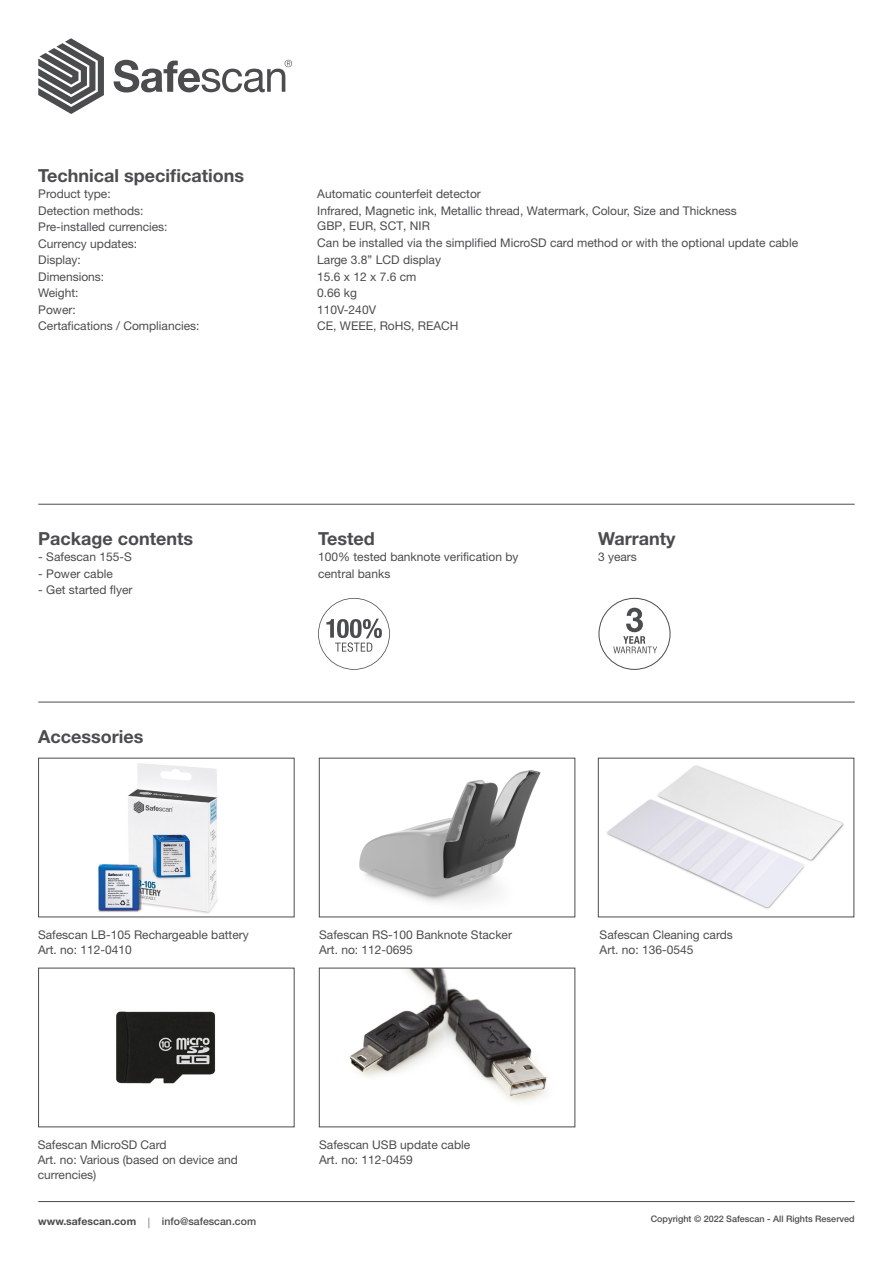
<style>
.page{position:relative;width:893px;height:1263px;background:#fff}
.page>*{position:absolute;margin:0;border:0;box-sizing:border-box;transform-origin:0 0}
.t1{font:700 18px "Helvetica Neue LT Std";color:#4b4c4d}
.t2{font:12px/16.5px "Helvetica Neue LT Std";color:#4b4c4d}
.Art_no{font:500 10.5px "Helvetica Neue LT Std";color:#4b4c4d}
.Art_no-2{font:700 10.5px "Helvetica Neue LT Std";color:#4b4c4d}
.Art_no-3{font:500 9px "Helvetica Neue LT Std";color:#4b4c4d}
.s1{font-weight:300}
</style>
<div class="page">
<hr style="left:38px;top:504px;width:817px;height:1px;background:#4b4c4d">
<hr style="left:38px;top:1201px;width:817px;height:1px;background:#4b4c4d">
<hr style="left:38px;top:702px;width:817px;height:1px;background:#4b4c4d">
<svg style="left:38px;top:38px;width:66px;height:76px"></svg>
<svg style="left:114px;top:60px;width:178px;height:33px"></svg>
<img style="left:98px;top:763px;width:120px;height:151px">
<img style="left:359px;top:770px;width:182px;height:133px">
<img style="left:349px;top:970px;width:198px;height:132px">
<img style="left:607px;top:765px;width:237px;height:144px">
<img style="left:117px;top:1011px;width:99px;height:73px">
<div style="left:599px;top:598px;width:71px;height:72px;border:1px solid #4b4c4d;border-radius:50%"></div>
<svg style="left:613px;top:608px;width:44px;height:45px"></svg>
<svg style="left:318px;top:598px;width:72px;height:72px"></svg>
<p class="t1" style="left:38px;top:164px;width:207px">Technical specifications</p>
<p class="t2" style="left:38px;top:185px;width:74px">Product type:</p>
<p class="t2" style="left:38px;top:202px;width:107px">Detection methods:</p>
<p class="t2" style="left:38px;top:218px;width:131px">Pre-installed currencies:</p>
<p class="t2" style="left:38px;top:235px;width:100px">Currency updates:</p>
<p class="t2" style="left:38px;top:251px;width:44px">Display:</p>
<p class="t2" style="left:38px;top:268px;width:68px">Dimensions:</p>
<p class="t2" style="left:38px;top:284px;width:42px">Weight:</p>
<p class="t2" style="left:38px;top:301px;width:39px">Power:</p>
<p class="t2" style="left:38px;top:317px;width:163px">Certafications / Compliancies:</p>
<p class="t2" style="left:317px;top:185px;width:482px">Automatic counterfeit detector<br>Infrared, Magnetic ink, Metallic thread, Watermark, Colour, Size and Thickness<br>GBP, EUR, SCT, NIR<br>Can be installed via the simplified MicroSD card method or with the optional update cable Large 3.8’’ LCD display<br>15.6 x 12 x 7.6 cm<br>0.66 kg<br>110V-240V<br>CE, WEEE, RoHS, REACH</p>
<p class="t1" style="left:38px;top:527px;width:157px">Package contents</p>
<p class="t2" style="left:38px;top:548px;width:95px">- Safescan 155-S</p>
<p class="t2" style="left:38px;top:565px;width:76px">- Power cable</p>
<p class="t2" style="left:38px;top:581px;width:96px">- Get started flyer</p>
<p class="t1" style="left:318px;top:527px;width:58px">Tested</p>
<p class="t2" style="left:318px;top:548px;width:202px">100% tested banknote verification by central banks</p>
<p class="t1" style="left:598px;top:527px;width:79px">Warranty</p>
<p class="t2" style="left:598px;top:548px;width:40px">3 years</p>
<p class="t1" style="left:38px;top:725px;width:107px">Accessories</p>
<p class="t2" style="left:38px;top:927px;width:212px">Safescan LB-105 Rechargeable battery</p>
<p class="t2" style="left:38px;top:942px;width:95px">Art. no: 112-0410</p>
<p class="t2" style="left:319px;top:927px;width:194px">Safescan RS-100 Banknote Stacker</p>
<p class="t2" style="left:319px;top:942px;width:95px">Art. no: 112-0695</p>
<p class="t2" style="left:600px;top:927px;width:135px">Safescan Cleaning cards</p>
<p class="t2" style="left:600px;top:942px;width:95px">Art. no: 136-0545</p>
<p class="t2" style="left:38px;top:1136px;width:130px">Safescan MicroSD Card</p>
<p class="t2" style="left:38px;top:1152px;width:202px;line-height:15px">Art. no: Various (based on device and currencies)</p>
<p class="t2" style="left:319px;top:1136px;width:153px">Safescan USB update cable</p>
<p class="t2" style="left:319px;top:1151px;width:95px">Art. no: 112-0459</p>
<p class="Art_no-2" style="left:38px;top:1214px;width:99px">www.safescan.com</p>
<p class="Art_no-3" style="left:651px;top:1214px;width:205px">Copyright © 2022 Safescan - All Rights Reserved</p>
<p class="Art_no" style="left:148px;top:1214px;width:110px"><span class="s1">|</span> info@safescan.com</p>
</div>
